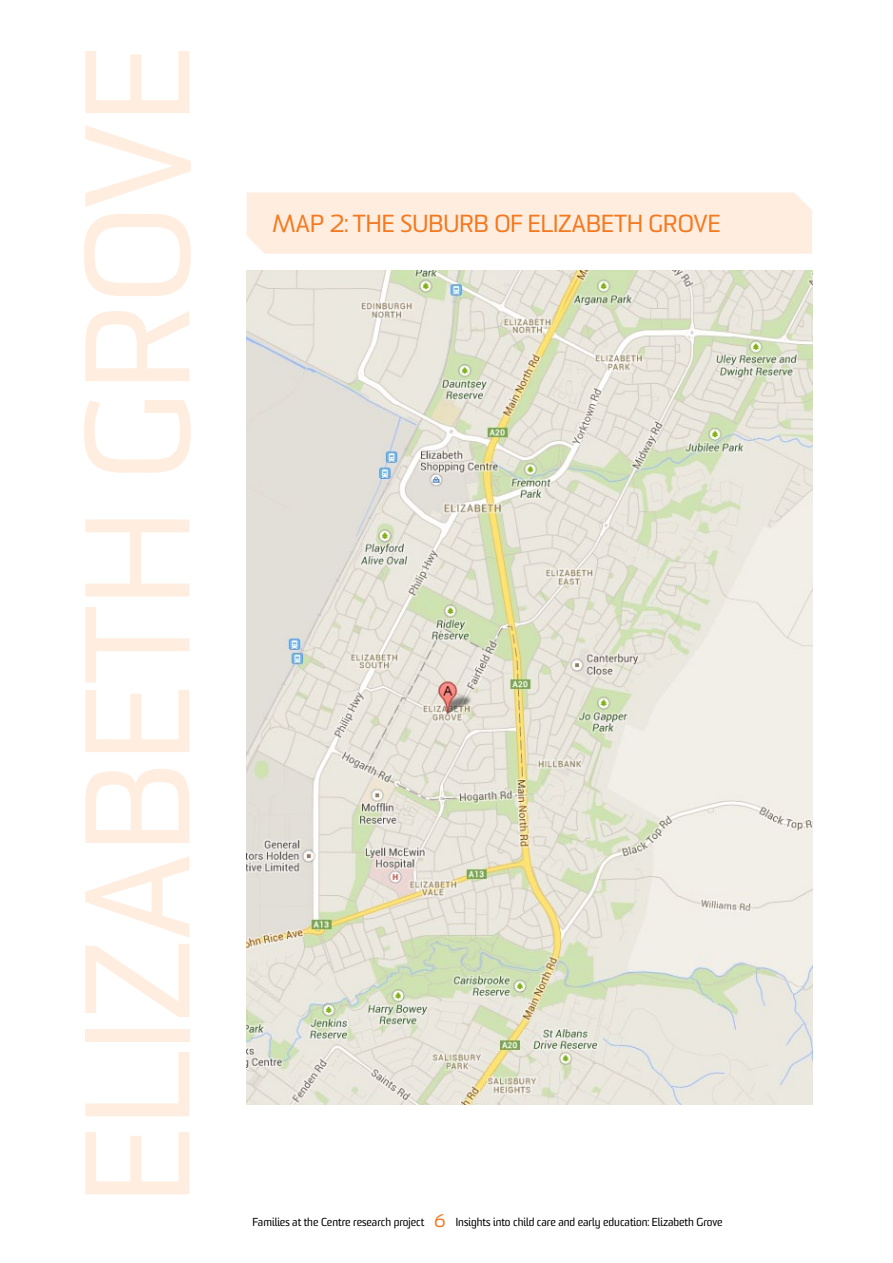
<style>
.page{position:relative;width:893px;height:1263px;background:#fff}
.page>*{position:absolute;margin:0;border:0;box-sizing:border-box;transform-origin:0 0}
.t1{font:144.75px "Sommet";color:#ffeee0}
.t2{font:24px "Sommet";color:#f47920}
.t3{font:11.25px "Sommet";color:#000}
.s1{font-size:18px;color:#f47920}
</style>
<div class="page">
<div style="left:247px;top:192px;width:565px;height:62px;background:#ffeee0"></div>
<img style="left:247px;top:271px;width:565px;height:834px">
<h1 class="t1" style="left:49px;top:1204px;width:1145px;rotate:-90deg">Elizabeth Grove</h1>
<h2 class="t2" style="left:272px;top:208px;width:447px">Map 2: The suburb of Elizabeth Grove</h2>
<p class="t3" style="left:252px;top:1215px;width:472px">Families at the Centre research project <span class="s1">6</span> Insights into child care and early education: Elizabeth Grove</p>
</div>
